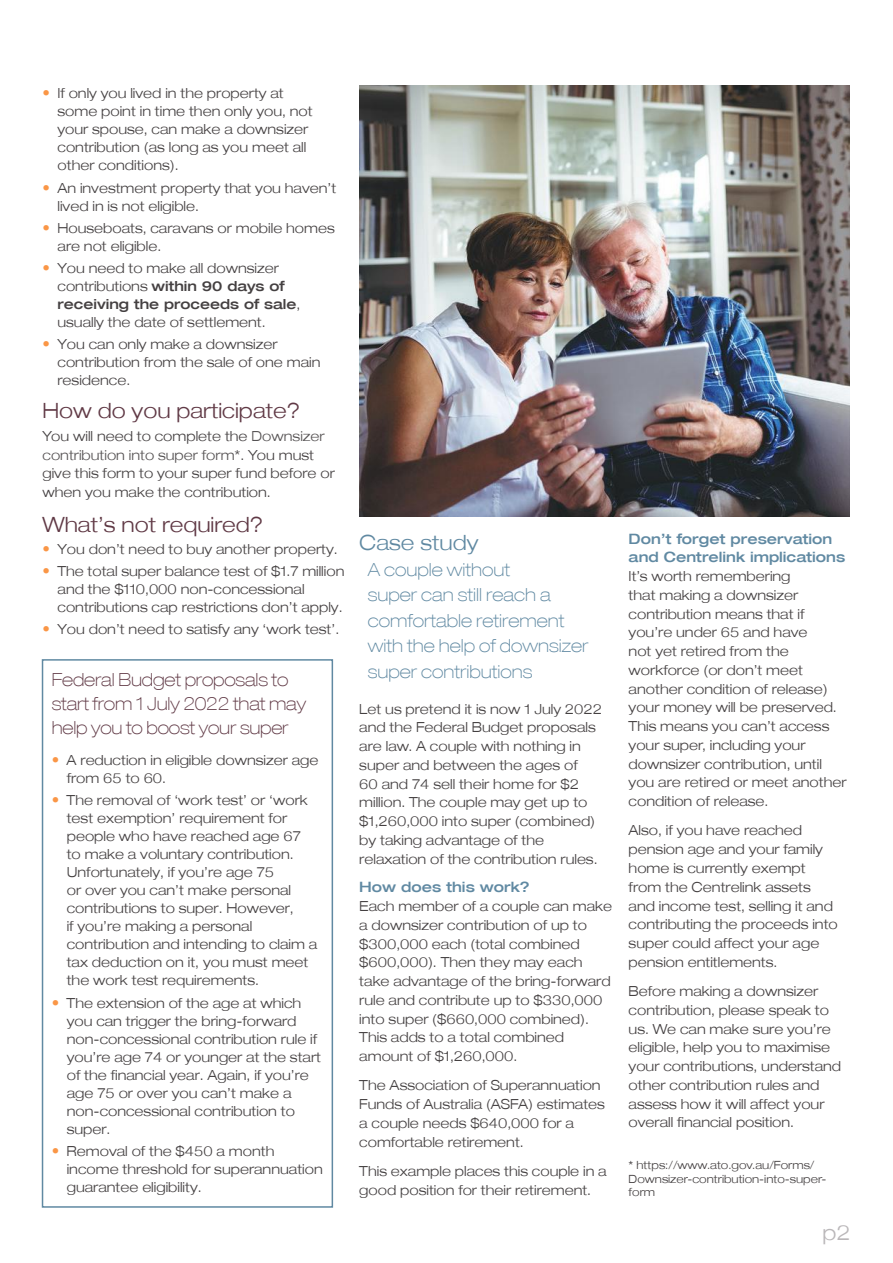
<style>
.page{position:relative;width:893px;height:1263px;background:#fff}
.page>*{position:absolute;margin:0;border:0;box-sizing:border-box;transform-origin:0 0}
.t1{font:300 expanded 21px "Helvetica Neue LT";color:#603945}
.t2{font:300 expanded 21px "Helvetica Neue LT";color:#6089a2}
.t3{font:300 expanded 21px "Helvetica Neue LT";color:#bab7b9}
.t4{font:100 expanded 18px/25.5px "Helvetica Neue LT";color:#6089a2}
.t5{font:100 expanded 18px/24px "Helvetica Neue LT";letter-spacing:-.01em;color:#603945}
.t6{font:500 expanded 14.25px/18px "Helvetica Neue LT";color:#6089a2}
.t7{font:300 expanded 13.8px/18.8px "Helvetica Neue LT";color:#444041}
.t8{font:300 expanded 11.25px/13.5px "Helvetica Neue LT";color:#444041}
.s1{font-size:15px;color:#fa9646}
.s2{font-weight:500}
.s3{color:#555253}
</style>
<div class="page">
<div style="left:42px;top:659px;width:291px;height:549px;border:2px solid #6089a2"></div>
<img style="left:359px;top:85px;width:490px;height:432px">
<p class="t7" style="left:58px;top:84px;width:257px;line-height:18px;text-indent:-15px"><span class="s1">•</span> If only you lived in the property at some point in time then only you, not your spouse, can make a downsizer contribution (as long as you meet all other conditions).</p>
<p class="t7" style="left:58px;top:178px;width:280px;line-height:18px;text-indent:-15px"><span class="s1">•</span> An investment property that you haven’t lived in is not eligible.</p>
<p class="t7" style="left:58px;top:219px;width:279px;line-height:18px;text-indent:-15px"><span class="s1">•</span> Houseboats, caravans or mobile homes are not eligible.</p>
<p class="t7" style="left:58px;top:259px;width:244px;line-height:18px;text-indent:-15px"><span class="s1">•</span> You need to make all downsizer contributions <span class="s2">within 90 days of receiving the proceeds of sale</span>, usually the date of settlement.</p>
<p class="t7" style="left:58px;top:335px;width:264px;line-height:18px;text-indent:-15px"><span class="s1">•</span> You can only make a downsizer contribution from the sale of one main residence.</p>
<h1 class="t1" style="left:43px;top:398px;width:259px">How do you participate?</h1>
<p class="t7" style="left:43px;top:426px;width:294px">You will need to complete the <span class="s3">Downsizer contribution into super form*</span>. You must give this form to your super fund before or when you make the contribution.</p>
<h1 class="t1" style="left:43px;top:512px;width:222px">What’s not required?</h1>
<p class="t7" style="left:43px;top:539px;width:297px"><span class="s1">•</span> You don’t need to buy another property.</p>
<p class="t7" style="left:58px;top:562px;width:288px;line-height:18px;text-indent:-15px"><span class="s1">•</span> The total super balance test of $1.7 million and the $110,000 non-concessional contributions cap restrictions don’t apply.</p>
<p class="t7" style="left:43px;top:620px;width:298px"><span class="s1">•</span> You don’t need to satisfy any ‘work test’.</p>
<h2 class="t5" style="left:52px;top:668px;width:256px">Federal Budget proposals to start from 1 July 2022 that may help you to boost your super</h2>
<p class="t7" style="left:67px;top:751px;width:253px;line-height:18px;text-indent:-15px"><span class="s1">•</span> A reduction in eligible downsizer age from 65 to 60.</p>
<p class="t7" style="left:67px;top:791px;width:252px;line-height:18px;text-indent:-15px"><span class="s1">•</span> The removal of ‘work test’ or ‘work test exemption’ requirement for people who have reached age 67 to make a voluntary contribution.<br>Unfortunately, if you’re age 75<br>or over you can’t make personal contributions to super. However,<br>if you’re making a personal contribution and intending to claim a tax deduction on it, you must meet the work test requirements.</p>
<p class="t7" style="left:67px;top:993px;width:256px;line-height:18px;text-indent:-15px"><span class="s1">•</span> The extension of the age at which you can trigger the bring-forward non-concessional contribution rule if you’re age 74 or younger at the start of the financial year. Again, if you’re age 75 or over you can’t make a non-concessional contribution to super.</p>
<p class="t7" style="left:67px;top:1142px;width:257px;line-height:18px;text-indent:-15px"><span class="s1">•</span> Removal of the $450 a month income threshold for superannuation guarantee eligibility.</p>
<h1 class="t2" style="left:359px;top:530px;width:121px">Case study</h1>
<h2 class="t4" style="left:368px;top:557px;width:222px">A couple without<br>super can still reach a comfortable retirement with the help of downsizer super contributions</h2>
<p class="t7" style="left:359px;top:699px;width:244px">Let us pretend it is now 1 July 2022 and the Federal Budget proposals are law. A couple with nothing in super and between the ages of<br>60 and 74 sell their home for $2 million. The couple may get up to $1,260,000 into super (combined) by taking advantage of the relaxation of the contribution rules.</p>
<p class="t6" style="left:359px;top:878px;width:172px">How does this work?</p>
<p class="t7" style="left:359px;top:897px;width:254px">Each member of a couple can make a downsizer contribution of up to $300,000 each (total combined $600,000). Then they may each take advantage of the bring-forward rule and contribute up to $330,000 into super ($660,000 combined).<br>This adds to a total combined amount of $1,260,000.</p>
<p class="t7" style="left:359px;top:1076px;width:247px">The Association of Superannuation<br>Funds of Australia (ASFA) estimates a couple needs $640,000 for a comfortable retirement.</p>
<p class="t7" style="left:359px;top:1162px;width:249px">This example places this couple in a good position for their retirement.</p>
<p class="t6" style="left:629px;top:530px;width:218px">Don’t forget preservation and Centrelink implications</p>
<p class="t7" style="left:629px;top:567px;width:219px">It’s worth remembering<br>that making a downsizer contribution means that if you’re under 65 and have<br>not yet retired from the workforce (or don’t meet another condition of release) your money will be preserved.<br>This means you can’t access your super, including your downsizer contribution, until you are retired or meet another condition of release.</p>
<p class="t7" style="left:629px;top:821px;width:211px">Also, if you have reached pension age and your family home is currently exempt from the Centrelink assets and income test, selling it and contributing the proceeds into super could affect your age pension entitlements.</p>
<p class="t7" style="left:629px;top:982px;width:214px">Before making a downsizer contribution, please speak to us. We can make sure you’re eligible, help you to maximise your contributions, understand other contribution rules and assess how it will affect your overall financial position.</p>
<p class="t8" style="left:629px;top:1158px;width:199px">* https://www.ato.gov.au/Forms/<br>Downsizer-contribution-into-super&shy;form</p>
<h1 class="t3" style="left:822px;top:1220px;width:30px">p2</h1>
</div>
